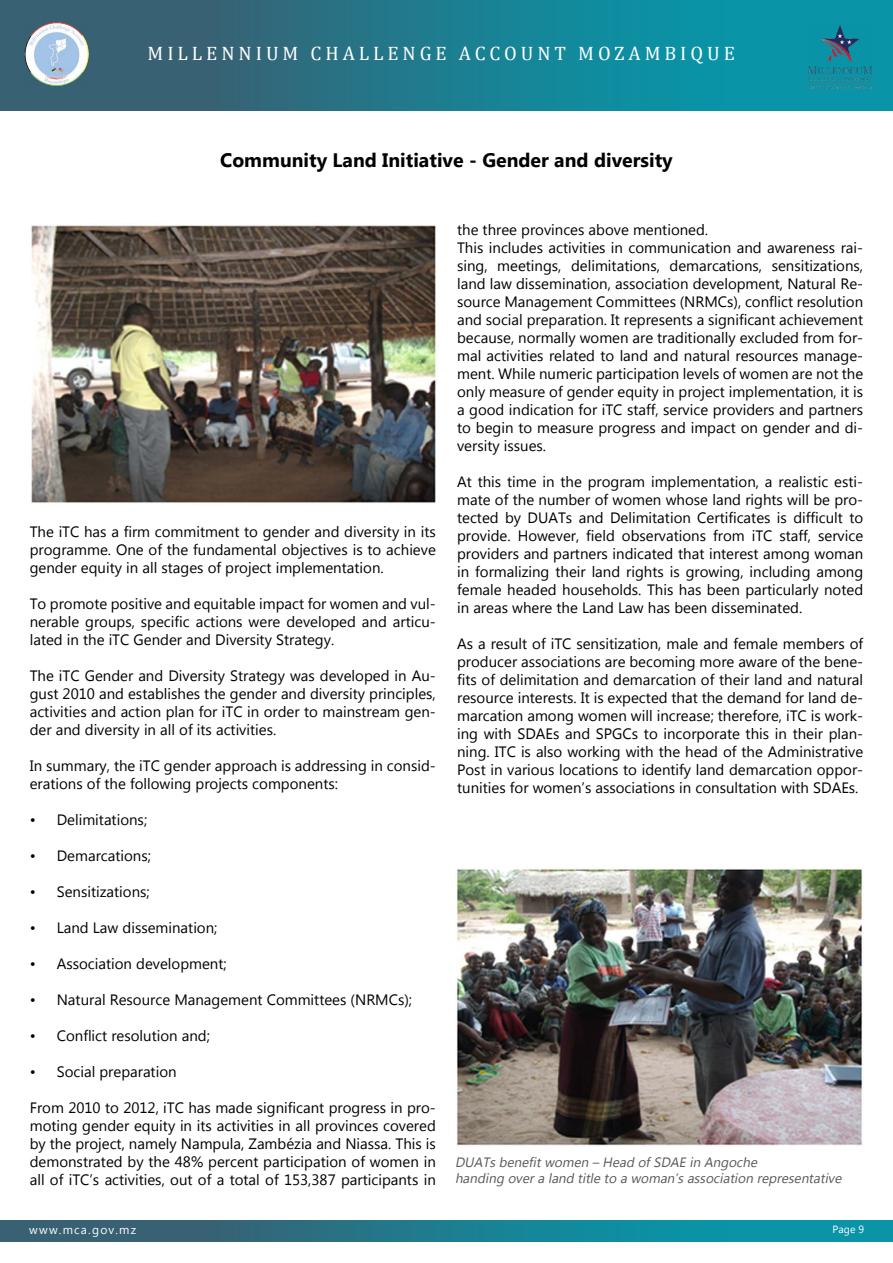
<style>
.page{position:relative;width:893px;height:1263px;background:#fff}
.page>*{position:absolute;margin:0;border:0;box-sizing:border-box;transform-origin:0 0}
.t1{font:700 19.5px "Lao UI";color:#000}
.t2{font:19.5px "Cambria";letter-spacing:.2em;color:#fff}
.t3{font:15px/18px "Lao UI";color:#000;text-align:justify}
.t4{font:italic 13.5px/16.2px "Lao UI";color:#58595b}
.t5{font:12px "Lao UI";letter-spacing:.1em;color:#fff}
.t6{font:10.5px "Lao UI";color:#fff}
</style>
<div class="page">
<div style="left:0;top:0;width:893px;height:111px;background:linear-gradient(to right,#3f596b,#009eb1)"></div>
<img style="left:23px;top:23px;width:66px;height:62px">
<img style="left:809px;top:23px;width:63px;height:65px">
<img style="left:31px;top:225px;width:405px;height:278px">
<img style="left:456px;top:868px;width:407px;height:278px">
<div style="left:0;top:1220px;width:893px;height:22px;background:linear-gradient(to right,#3f596b,#009eb1)"></div>
<h1 class="t2" style="left:148px;top:42px;width:589px">MILLENNIUM CHALLENGE ACCOUNT MOZAMBIQUE</h1>
<h1 class="t1" style="left:220px;top:147px;width:454px">Community Land Initiative - Gender and diversity</h1>
<p class="t3" style="left:30px;top:522px;width:408px">The iTC has a firm commitment to gender and diversity in its programme. One of the fundamental objectives is to achieve gender equity in all stages of project implementation.</p>
<p class="t3" style="left:30px;top:594px;width:408px">To promote positive and equitable impact for women and vul&shy;nerable groups, specific actions were developed and articu&shy;lated in the iTC Gender and Diversity Strategy.</p>
<p class="t3" style="left:30px;top:666px;width:408px">The iTC Gender and Diversity Strategy was developed in Au&shy;gust 2010 and establishes the gender and diversity principles, activities and action plan for iTC in order to mainstream gen&shy;der and diversity in all of its activities.</p>
<p class="t3" style="left:30px;top:756px;width:408px">In summary, the iTC gender approach is addressing in consid&shy;erations of the following projects components:</p>
<p class="t3" style="left:30px;top:810px;width:119px">• Delimitations;</p>
<p class="t3" style="left:30px;top:846px;width:123px">• Demarcations;</p>
<p class="t3" style="left:30px;top:882px;width:122px">• Sensitizations;</p>
<p class="t3" style="left:30px;top:918px;width:189px">• Land Law dissemination;</p>
<p class="t3" style="left:30px;top:954px;width:199px">• Association development;</p>
<p class="t3" style="left:30px;top:990px;width:384px">• Natural Resource Management Committees (NRMCs);</p>
<p class="t3" style="left:30px;top:1026px;width:182px">• Conflict resolution and;</p>
<p class="t3" style="left:30px;top:1062px;width:148px">• Social preparation</p>
<p class="t3" style="left:30px;top:1098px;width:408px">From 2010 to 2012, iTC has made significant progress in pro&shy;moting gender equity in its activities in all provinces covered by the project, namely Nampula, Zambézia and Niassa. This is demonstrated by the 48% percent participation of women in all of iTC’s activities, out of a total of 153,387 participants in</p>
<p class="t3" style="left:457px;top:220px;width:408px;text-align:left">the three provinces above mentioned.<br>This includes activities in communication and awareness rai&shy;sing, meetings, delimitations, demarcations, sensitizations, land law dissemination, association development, Natural Re&shy;source Management Committees (NRMCs), conflict resolution and social preparation. It represents a significant achievement because, normally women are traditionally excluded from for&shy;mal activities related to land and natural resources manage&shy;ment. While numeric participation levels of women are not the only measure of gender equity in project implementation, it is a good indication for iTC staff, service providers and partners to begin to measure progress and impact on gender and di&shy;versity issues.</p>
<p class="t3" style="left:457px;top:472px;width:408px">At this time in the program implementation, a realistic esti&shy;mate of the number of women whose land rights will be pro&shy;tected by DUATs and Delimitation Certificates is difficult to provide. However, field observations from iTC staff, service providers and partners indicated that interest among woman in formalizing their land rights is growing, including among female headed households. This has been particularly noted in areas where the Land Law has been disseminated.</p>
<p class="t3" style="left:457px;top:634px;width:408px">As a result of iTC sensitization, male and female members of producer associations are becoming more aware of the bene&shy;fits of delimitation and demarcation of their land and natural resource interests. It is expected that the demand for land de&shy;marcation among women will increase; therefore, iTC is work&shy;ing with SDAEs and SPGCs to incorporate this in their plan&shy;ning. ITC is also working with the head of the Administrative Post in various locations to identify land demarcation oppor&shy;tunities for women’s associations in consultation with SDAEs.</p>
<p class="t4" style="left:455px;top:1153px;width:391px">DUATs benefitwomen – Head ofSDAE in Angoche<br>handing overa land title to a woman’s association representative</p>
<p class="t5" style="left:29px;top:1222px;width:109px">www.mca.gov.mz</p>
<p class="t6" style="left:833px;top:1222px;width:33px">Page 9</p>
</div>
